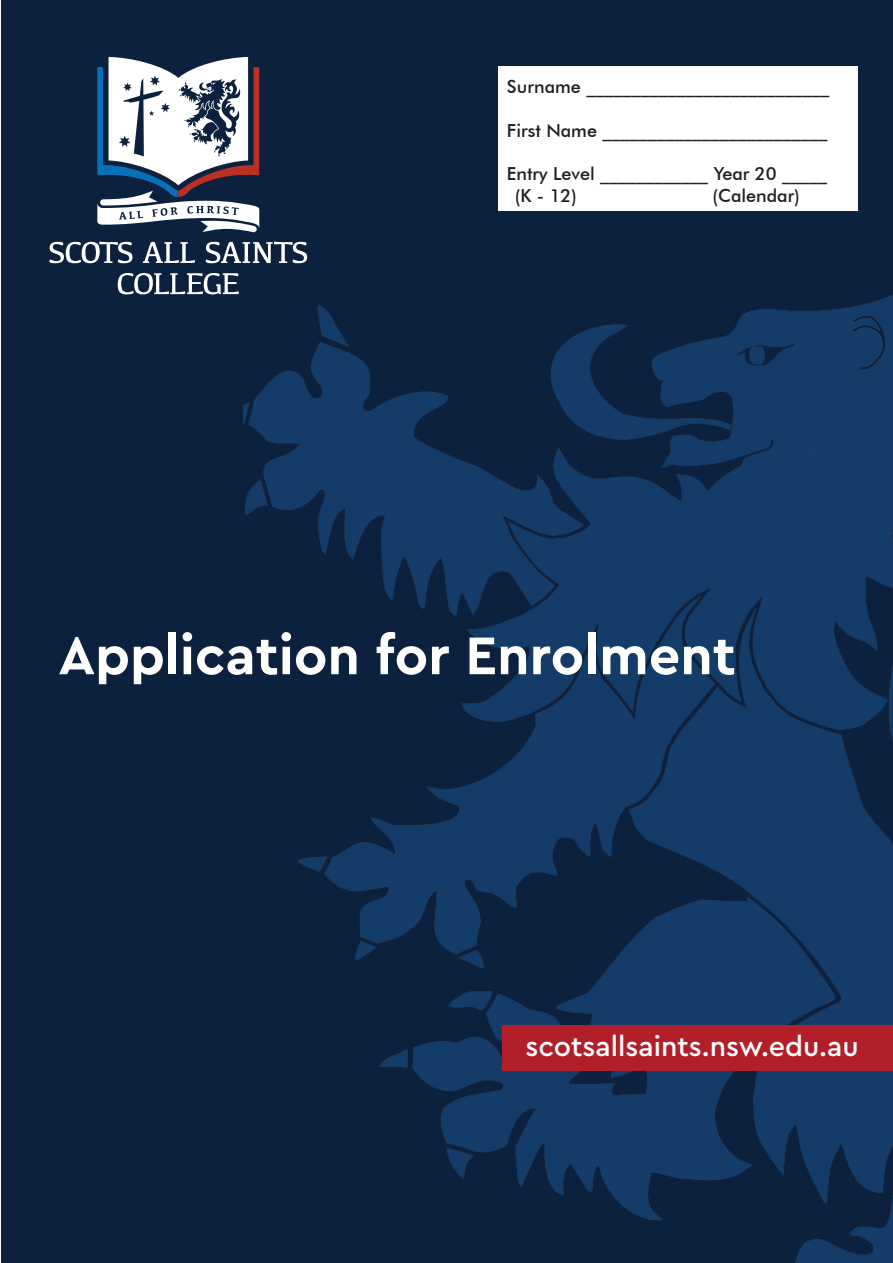
<style>
.page{position:relative;width:893px;height:1263px;background:#fff}
.page>*{position:absolute;margin:0;border:0;box-sizing:border-box;transform-origin:0 0}
.t1{font:700 55.5px "Cera Pro";color:#fff}
.t2{font:500 28.5px "Cera Pro";color:#fff}
.t3{font:500 18px/22px "Futura BT";color:#231f20}
</style>
<div class="page">
<div style="left:1px;top:0;width:892px;height:1263px;background:#0b213e"></div>
<div style="left:499px;top:66px;width:359px;height:144px;background:#fff"></div>
<img style="left:243px;top:295px;width:650px;height:968px">
<svg style="left:97px;top:57px;width:162px;height:176px"></svg>
<svg style="left:49px;top:241px;width:84px;height:22px"></svg>
<svg style="left:143px;top:242px;width:52px;height:21px"></svg>
<svg style="left:206px;top:241px;width:101px;height:22px"></svg>
<svg style="left:118px;top:273px;width:121px;height:21px"></svg>
<div style="left:503px;top:1025px;width:390px;height:45px;background:#b21f28"></div>
<p class="t3" style="left:507px;top:76px;width:324px">Surname ___________________________</p>
<p class="t3" style="left:507px;top:119px;width:322px">First Name _________________________</p>
<p class="t3" style="left:515px;top:163px;width:314px;text-indent:-8px">Entry Level ____________ Year 20 _____ (K - 12)</p>
<p class="t3" style="left:713px;top:185px;width:89px">(Calendar)</p>
<h1 class="t1" style="left:58px;top:619px;width:679px">Application for Enrolment</h1>
<h2 class="t2" style="left:525px;top:1028px;width:335px">scotsallsaints.nsw.edu.au</h2>
</div>
